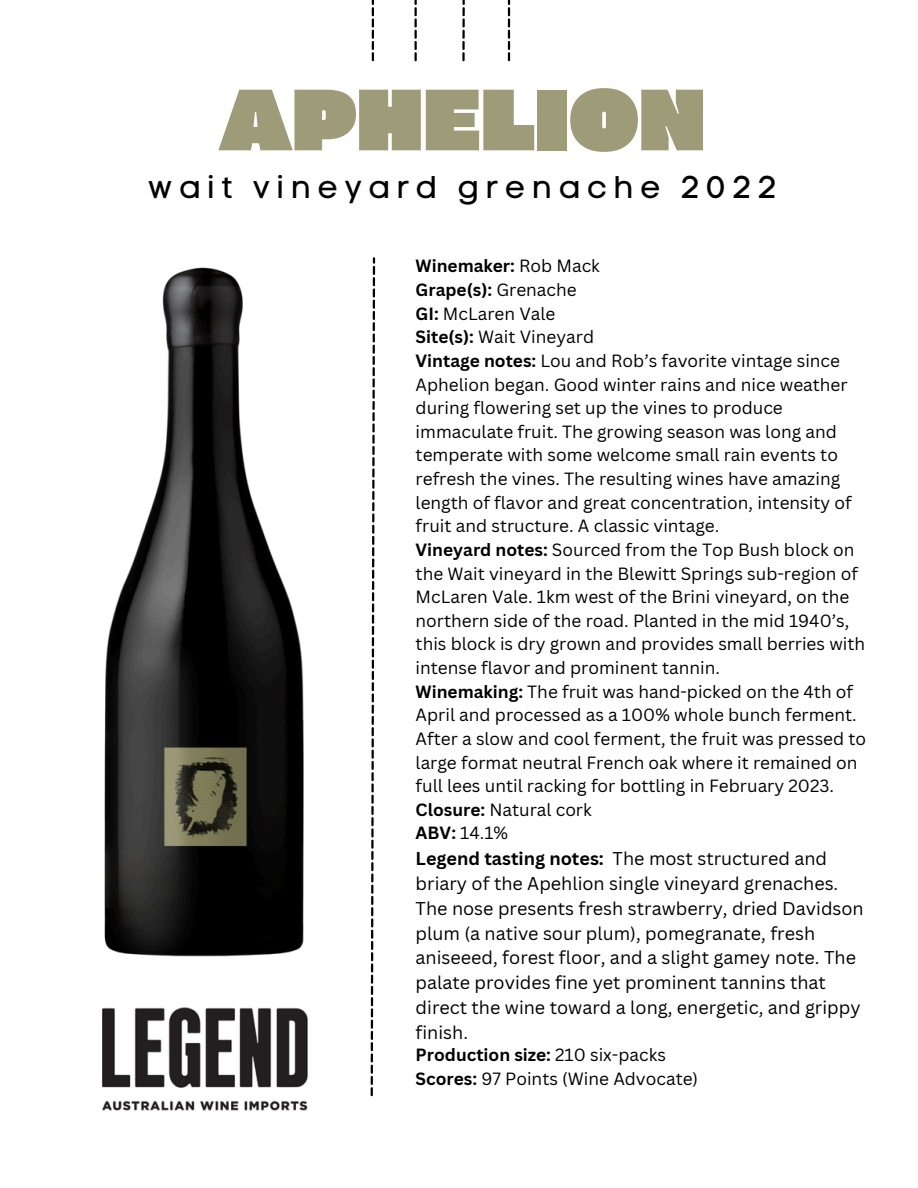
<style>
.page{position:relative;width:918px;height:1188px;background:#fff}
.page>*{position:absolute;margin:0;border:0;box-sizing:border-box;transform-origin:0 0}
.t1{font:900 86.7px "Muller";color:#9e9b79}
.t2{font:31.35px "Code Pro Normal LC";letter-spacing:.2em;color:#000}
.t3{font:18px/24.8px "Canva Sans";color:#000}
.t4{font:17.25px/23.7px "Canva Sans";color:#000}
.t5{font:700 17.25px "Canva Sans";color:#000}
.s1{font-weight:400}
.s2{font-weight:700}
</style>
<div class="page">
<svg style="left:414px;top:0;width:3px;height:61px"></svg>
<svg style="left:462px;top:0;width:3px;height:62px"></svg>
<svg style="left:508px;top:0;width:2px;height:61px"></svg>
<svg style="left:371px;top:257px;width:4px;height:839px"></svg>
<img style="left:102px;top:1007px;width:206px;height:104px">
<svg style="left:372px;top:0;width:2px;height:61px"></svg>
<img style="left:104px;top:267px;width:200px;height:690px">
<p class="t1" style="left:219px;top:84px;width:488px">APHELION</p>
<p class="t2" style="left:148px;top:169px;width:630px">wait vineyard grenache 2022</p>
<p class="t5" style="left:416px;top:254px;width:186px">Winemaker: <span class="s1">Rob Mack</span></p>
<p class="t5" style="left:416px;top:278px;width:163px">Grape(s): <span class="s1">Grenache</span></p>
<p class="t4" style="left:416px;top:301px;width:141px"><span class="s2">GI:</span> McLaren Vale</p>
<p class="t4" style="left:416px;top:325px;width:180px"><span class="s2">Site(s):</span> Wait Vineyard</p>
<p class="t4" style="left:416px;top:348px;width:438px"><span class="s2">Vintage notes:</span> Lou and Rob’s favorite vintage since Aphelion began. Good winter rains and nice weather during flowering set up the vines to produce immaculate fruit. The growing season was long and temperate with some welcome small rain events to refresh the vines. The resulting wines have amazing length of flavor and great concentration, intensity of fruit and structure. A classic vintage.</p>
<h1 class="t4" style="left:416px;top:537px;width:451px"><span class="s2">Vineyard notes:</span> Sourced from the Top Bush block on the Wait vineyard in the Blewitt Springs sub-region of McLaren Vale. 1km west of the Brini vineyard, on the northern side of the road. Planted in the mid 1940’s, this block is dry grown and provides small berries with intense flavor and prominent tannin.</h1>
<h2 class="t4" style="left:416px;top:679px;width:452px"><span class="s2">Winemaking:</span> The fruit was hand-picked on the 4th of April and processed as a 100% whole bunch ferment.<br>After a slow and cool ferment, the fruit was pressed to large format neutral French oak where it remained on full lees until racking for bottling in February 2023.</h2>
<p class="t4" style="left:416px;top:797px;width:178px"><span class="s2">Closure:</span> Natural cork</p>
<p class="t4" style="left:416px;top:821px;width:94px"><span class="s2">ABV:</span> 14.1%</p>
<p class="t3" style="left:416px;top:846px;width:450px"><span class="s2">Legend tasting notes:</span> The most structured and briary of the Apehlion single vineyard grenaches.<br>The nose presents fresh strawberry, dried Davidson plum (a native sour plum), pomegranate, fresh aniseeed, forest floor, and a slight gamey note. The palate provides fine yet prominent tannins that direct the wine toward a long, energetic, and grippy finish.</p>
<p class="t5" style="left:416px;top:1043px;width:252px">Production size: <span class="s1">210 six-packs</span></p>
<p class="t4" style="left:416px;top:1066px;width:284px"><span class="s2">Scores:</span> 97 Points (Wine Advocate)</p>
</div>
